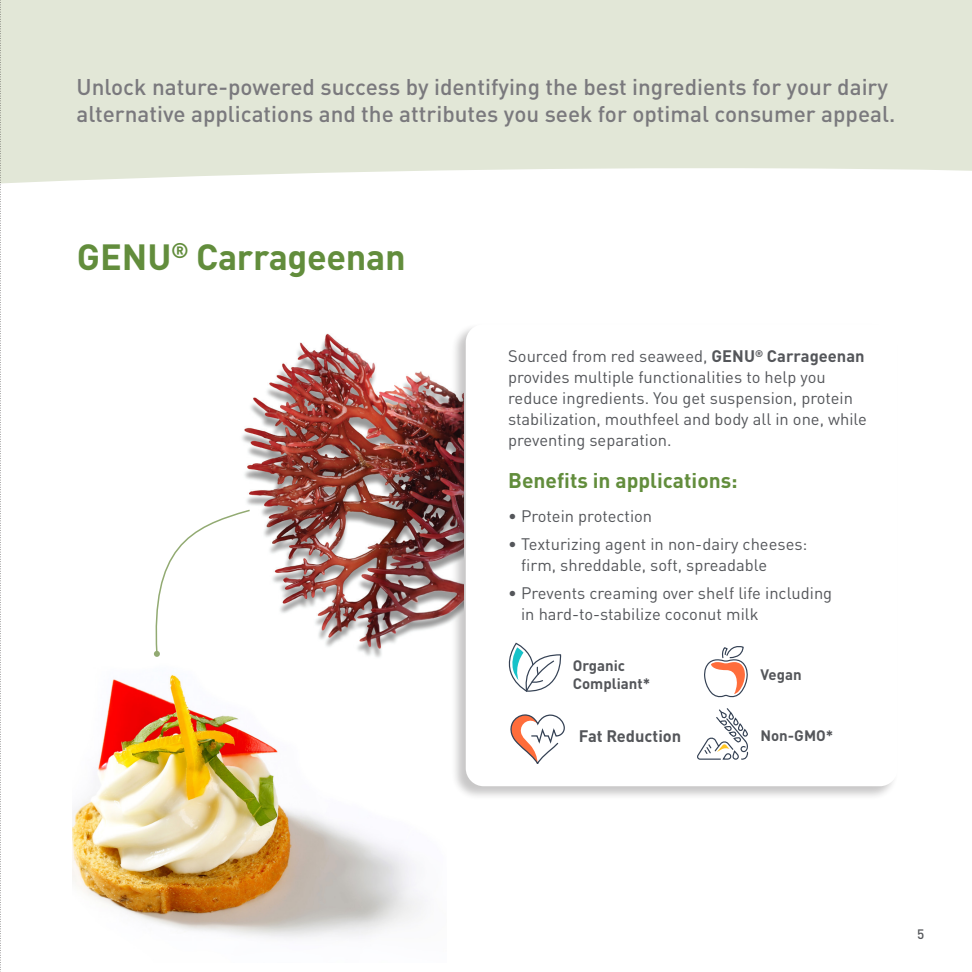
<style>
.page{position:relative;width:972px;height:972px;background:#fff}
.page>*{position:absolute;margin:0;border:0;box-sizing:border-box;transform-origin:0 0}
.t1{font:700 36px "DIN Pro";letter-spacing:-.01em;color:#628d3c}
.t2{font:500 22.5px/27px "DIN Pro";color:#7a797d}
.t3{font:700 21px "DIN Pro";color:#628d3c}
.t4{font:16.5px/21px "DIN Pro";color:#54565a}
.t5{font:700 16.5px "DIN Pro";color:#54565a}
.t6{font:700 15px "DIN Pro";color:#54565a}
.t7{font:500 13.5px "DIN Pro";color:#54565a}
.s1{font-weight:700}
</style>
<div class="page">
<div style="left:1px;top:0;width:971px;height:184px;background:#e2e7d7"></div>
<img style="left:72px;top:675px;width:354px;height:264px">
<img style="left:242px;top:333px;width:209px;height:325px">
<svg style="left:0;top:0;width:1px;height:972px"></svg>
<div style="left:451px;top:323px;width:448px;height:478px;background:#231f20;opacity:.25"></div>
<div style="left:466px;top:324px;width:432px;height:462px;background:#fff;border-radius:18px"></div>
<svg style="left:510px;top:714px;width:55px;height:50px"></svg>
<svg style="left:509px;top:643px;width:52px;height:49px"></svg>
<svg style="left:697px;top:708px;width:51px;height:52px"></svg>
<svg style="left:704px;top:646px;width:44px;height:51px"></svg>
<svg style="left:154px;top:509px;width:97px;height:148px"></svg>
<p class="t2" style="left:76px;top:72px;width:820px">Unlock nature-powered success by identifying the best ingredients for your dairy alternative applications and the attributes you seek for optimal consumer appeal.</p>
<p class="t1" style="left:77px;top:228px;width:330px">GENU<sup>®</sup> Carrageenan</p>
<p class="t4" style="left:508px;top:345px;width:360px">Sourced from red seaweed, <span class="s1">GENU</span><sup>®</sup> <span class="s1">Carrageenan </span>provides multiple functionalities to help you reduce ingredients. You get suspension, protein stabilization, mouthfeel and body all in one, while preventing separation.</p>
<p class="t3" style="left:508px;top:464px;width:231px">Benefits in applications:</p>
<p class="t4" style="left:508px;top:505px;width:146px">• Protein protection</p>
<p class="t4" style="left:521px;top:533px;width:288px;text-indent:-13px">• Texturizing agent in non-dairy cheeses: firm, shreddable, soft, spreadable</p>
<p class="t4" style="left:521px;top:581px;width:313px;text-indent:-13px">• Prevents creaming over shelf life including in hard-to-stabilize coconut milk</p>
<p class="t6" style="left:573px;top:653px;width:54px">Organic</p>
<p class="t6" style="left:573px;top:671px;width:79px">Compliant*</p>
<p class="t5" style="left:579px;top:723px;width:104px">Fat Reduction</p>
<p class="t6" style="left:760px;top:662px;width:43px">Vegan</p>
<p class="t6" style="left:760px;top:724px;width:74px">Non-GMO*</p>
<p class="t7" style="left:917px;top:924px;width:9px">5</p>
</div>
